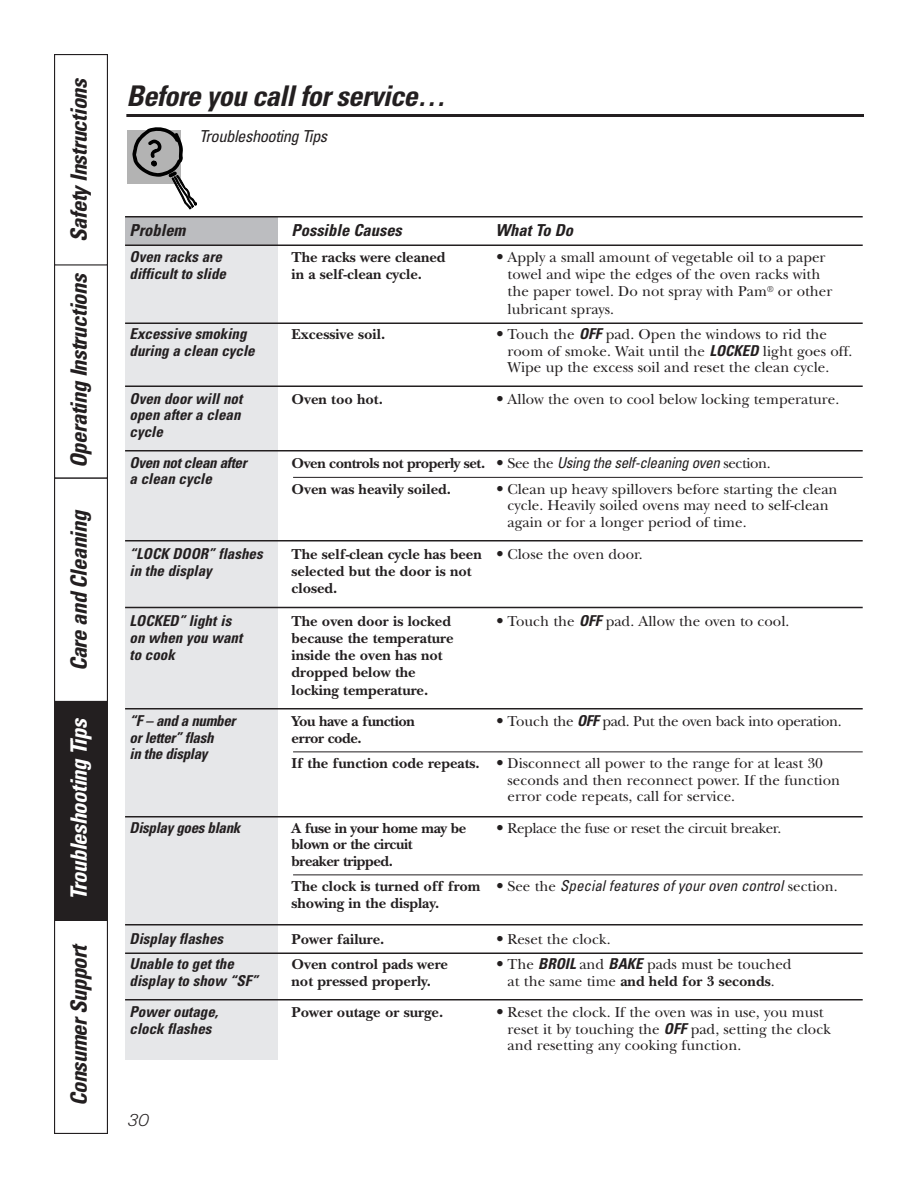
<style>
.page{position:relative;width:918px;height:1188px;background:#fff}
.page>*{position:absolute;margin:0;border:0;box-sizing:border-box;transform-origin:0 0}
.t1{font:italic 700 condensed 28.5px "Univers";color:#231f20}
.t2{font:italic 700 condensed 22.5px "Univers";letter-spacing:-.02em;color:#231f20}
.t3{font:italic 700 condensed 22.5px "Univers";letter-spacing:-.02em;color:#fff}
.t4{font:18px "U46";color:#231f20}
.t5{font:italic 700 condensed 16.5px "Univers";color:#231f20}
.t6{font:italic condensed 16.5px "Univers";color:#231f20}
.t7{font:15px/16.5px "New Baskerville";color:#231f20}
.t8{font:700 15px/17.2px "New Baskerville";color:#231f20}
.t9{font:italic 700 condensed 15px/16.5px "Univers";color:#231f20}
.t10{font:700 15px/16.5px "New Baskerville";letter-spacing:-.025em;color:#231f20}
.t11{font:15px "New Baskerville";letter-spacing:-.025em;color:#231f20}
.t12{font:italic condensed 15px "Univers";color:#231f20}
.s1{font-family:"Univers";font-weight:300;font-stretch:condensed}
.s2{font-family:"Univers";font-weight:700;font-style:italic;font-stretch:condensed}
.s3{font-weight:400}
.s4{font-family:"Univers";font-weight:400;font-style:italic;font-stretch:condensed}
.s5{font-weight:700}
.s6{font-family:"New Baskerville";font-weight:700;font-style:normal;font-stretch:normal}
.s7{font-weight:300;font-style:normal}
.s8{font-family:"New Baskerville";font-style:normal;font-stretch:normal}
</style>
<div class="page">
<div style="left:54px;top:915px;width:54px;height:219px;border:1px solid #231f20"></div>
<div style="left:55px;top:698px;width:52px;height:222px;background:#231f20"></div>
<div style="left:54px;top:697px;width:54px;height:224px;border:1px solid #231f20"></div>
<div style="left:55px;top:478px;width:52px;height:223px;background:#fff"></div>
<div style="left:54px;top:478px;width:54px;height:224px;border:1px solid #231f20"></div>
<div style="left:54px;top:262px;width:54px;height:216px;border:1px solid #231f20"></div>
<div style="left:55px;top:55px;width:52px;height:210px;background:#fff"></div>
<div style="left:54px;top:54px;width:54px;height:212px;border:1px solid #231f20"></div>
<div style="left:127px;top:130px;width:54px;height:54px;background:#b3b3b3"></div>
<svg style="left:132px;top:127px;width:65px;height:83px"></svg>
<hr style="left:126px;top:114px;width:738px;height:3px;background:#231f20">
<div style="left:125px;top:246px;width:153px;height:813px;background:#e6e7e9"></div>
<div style="left:125px;top:217px;width:153px;height:29px;background:#bcbdc0"></div>
<hr style="left:125px;top:216px;width:738px;height:2px;background:#231f20">
<hr style="left:125px;top:244px;width:738px;height:2px;background:#231f20">
<hr style="left:125px;top:322px;width:738px;height:2px;background:#231f20">
<hr style="left:125px;top:386px;width:738px;height:1px;background:#231f20">
<hr style="left:125px;top:450px;width:738px;height:2px;background:#231f20">
<hr style="left:293px;top:477px;width:570px;height:1px;background:#231f20">
<hr style="left:125px;top:540px;width:738px;height:2px;background:#231f20">
<hr style="left:125px;top:607px;width:738px;height:1px;background:#231f20">
<hr style="left:125px;top:708px;width:738px;height:2px;background:#231f20">
<hr style="left:293px;top:752px;width:570px;height:1px;background:#231f20">
<hr style="left:125px;top:816px;width:738px;height:2px;background:#231f20">
<hr style="left:293px;top:874px;width:570px;height:1px;background:#231f20">
<hr style="left:125px;top:924px;width:738px;height:2px;background:#231f20">
<hr style="left:125px;top:952px;width:738px;height:2px;background:#231f20">
<hr style="left:125px;top:999px;width:738px;height:1px;background:#231f20">
<h2 class="t2" style="left:70px;top:468px;width:395px;rotate:-90deg">Operating Instructions Safety Instructions</h2>
<h2 class="t2" style="left:70px;top:671px;width:166px;rotate:-90deg">Care and Cleaning</h2>
<h2 class="t3" style="left:70px;top:900px;width:187px;rotate:-90deg">Troubleshooting Tips</h2>
<h2 class="t2" style="left:70px;top:1106px;width:166px;rotate:-90deg">ConsumerSupport</h2>
<h1 class="t1" style="left:126px;top:85px;width:327px">Before you callforservice…</h1>
<p class="t6" style="left:199px;top:130px;width:133px">Troubleshooting Tips</p>
<p class="t5" style="left:130px;top:224px;width:61px">Problem</p>
<p class="t5" style="left:292px;top:224px;width:115px">Possible Causes</p>
<p class="t5" style="left:496px;top:224px;width:82px">WhatTo Do</p>
<p class="t9" style="left:130px;top:250px;width:97px">Oven racks are</p>
<p class="t8" style="left:292px;top:250px;width:156px">The racks were cleaned</p>
<p class="t7" style="left:496px;top:250px;width:332px"><span class="s1">•</span> Apply a small amount of vegetable oil to a paper</p>
<p class="t9" style="left:130px;top:267px;width:101px">difficultto slide</p>
<p class="t8" style="left:292px;top:267px;width:132px">in a self-clean cycle.</p>
<p class="t7" style="left:508px;top:267px;width:326px;line-height:17.2px">towel and wipe the edges of the oven racks with the paper towel. Do not spray with Pam<sup>®</sup> or other lubricant sprays.</p>
<p class="t9" style="left:130px;top:327px;width:121px">Excessive smoking</p>
<p class="t8" style="left:292px;top:327px;width:95px">Excessive soil.</p>
<p class="t7" style="left:496px;top:328px;width:333px"><span class="s1">•</span> Touch the <span class="s2">OFF</span> pad. Open the windows to rid the</p>
<p class="t9" style="left:130px;top:343px;width:130px">during a clean cycle</p>
<p class="t7" style="left:508px;top:344px;width:346px">room of smoke. Wait until the <span class="s2">LOCKED</span>light goes off.<br>Wipe up the excess soil and reset the clean cycle.</p>
<p class="t9" style="left:130px;top:391px;width:117px">Oven doorwillnot</p>
<p class="t8" style="left:292px;top:392px;width:93px">Oven too hot.</p>
<p class="t7" style="left:496px;top:392px;width:345px"><span class="s1">•</span> Allow the oven to cool below locking temperature.</p>
<p class="t9" style="left:130px;top:408px;width:115px">open aftera clean cycle</p>
<p class="t9" style="left:130px;top:456px;width:122px">Oven notclean after</p>
<p class="t10" style="left:292px;top:457px;width:481px">Oven controls not properly set. <span class="s1">•</span> <span class="s3">See the</span> <span class="s4">Using the self-cleaning oven</span><span class="s3">section.</span></p>
<p class="t9" style="left:130px;top:472px;width:87px">a clean cycle</p>
<p class="t8" style="left:292px;top:482px;width:161px">Oven was heavily soiled.</p>
<p class="t7" style="left:508px;top:482px;width:331px;text-indent:-12px"><span class="s1">•</span> Clean up heavy spillovers before starting the clean cycle. Heavily soiled ovens may need to self-clean again or for a longer period of time.</p>
<p class="t9" style="left:130px;top:547px;width:138px">“LOCK DOOR” flashes</p>
<p class="t8" style="left:292px;top:547px;width:353px">The self-clean cycle has been <span class="s1">•</span> <span class="s3">Close the oven door.</span></p>
<p class="t9" style="left:130px;top:564px;width:87px">in the display</p>
<p class="t8" style="left:292px;top:564px;width:182px">selected but the door is not closed.</p>
<p class="t9" style="left:130px;top:613px;width:106px">LOCKED” light is</p>
<p class="t8" style="left:292px;top:614px;width:161px">The oven door is locked</p>
<p class="t7" style="left:496px;top:614px;width:295px"><span class="s1">•</span> Touch the <span class="s2">OFF</span> pad. Allow the oven to cool.</p>
<p class="t9" style="left:130px;top:631px;width:117px">on when you want</p>
<p class="t8" style="left:292px;top:631px;width:164px">because the temperature</p>
<p class="t9" style="left:130px;top:648px;width:50px">to cook</p>
<p class="t8" style="left:292px;top:648px;width:153px">inside the oven has not dropped below the locking temperature.</p>
<p class="t9" style="left:130px;top:714px;width:110px">“F – and a number</p>
<p class="t10" style="left:292px;top:715px;width:125px">You have a function</p>
<p class="t11" style="left:496px;top:716px;width:348px"><span class="s1">•</span> Touch the <span class="s2">OFF</span> pad. Put the oven back into operation.</p>
<p class="t9" style="left:130px;top:730px;width:88px">orletter” flash</p>
<p class="t10" style="left:292px;top:731px;width:72px">error code.</p>
<p class="t9" style="left:130px;top:747px;width:82px">in the display</p>
<p class="t7" style="left:508px;top:757px;width:334px;text-indent:-216px"><span class="s5">If the function code repeats.</span> <span class="s1">•</span> Disconnect all power to the range for at least 30 seconds and then reconnect power. If the function error code repeats, call for service.</p>
<p class="t9" style="left:130px;top:820px;width:115px">Display goes blank</p>
<p class="t10" style="left:292px;top:821px;width:176px">A fuse in your home may be</p>
<p class="t11" style="left:496px;top:822px;width:287px"><span class="s1">•</span> Replace the fuse or reset the circuit breaker.</p>
<p class="t10" style="left:292px;top:838px;width:123px">blown or the circuit breaker tripped.</p>
<p class="t12" style="left:292px;top:880px;width:548px"><span class="s6">The clock is turned off from</span> <span class="s7">•</span> <span class="s8">See the</span> Specialfeatures of youroven control<span class="s8">section.</span></p>
<p class="t8" style="left:292px;top:896px;width:149px">showing in the display.</p>
<p class="t9" style="left:130px;top:931px;width:98px">Display flashes</p>
<p class="t8" style="left:292px;top:932px;width:94px">Power failure.</p>
<p class="t7" style="left:496px;top:932px;width:117px"><span class="s1">•</span> Reset the clock.</p>
<p class="t9" style="left:130px;top:957px;width:109px">Unable to getthe</p>
<p class="t8" style="left:292px;top:957px;width:158px">Oven control pads were</p>
<p class="t7" style="left:496px;top:958px;width:297px"><span class="s1">•</span> The <span class="s2">BROIL</span> and <span class="s2">BAKE</span>pads must be touched</p>
<p class="t9" style="left:130px;top:973px;width:133px">display to show “SF ”</p>
<p class="t8" style="left:292px;top:974px;width:141px">not pressed properly.</p>
<p class="t8" style="left:508px;top:974px;width:269px"><span class="s3">at the same time</span> and held for 3 seconds<span class="s3">.</span></p>
<p class="t9" style="left:130px;top:1005px;width:93px">Poweroutage,</p>
<p class="t8" style="left:292px;top:1005px;width:153px">Power outage or surge.</p>
<p class="t7" style="left:496px;top:1006px;width:330px"><span class="s1">•</span> Reset the clock. If the oven was in use, you must</p>
<p class="t9" style="left:130px;top:1021px;width:86px">clock flashes</p>
<p class="t7" style="left:508px;top:1022px;width:325px">reset it by touching the <span class="s2">OFF</span> pad, setting the clock and resetting any cooking function.</p>
<p class="t4" style="left:128px;top:1114px;width:23px">30</p>
</div>
